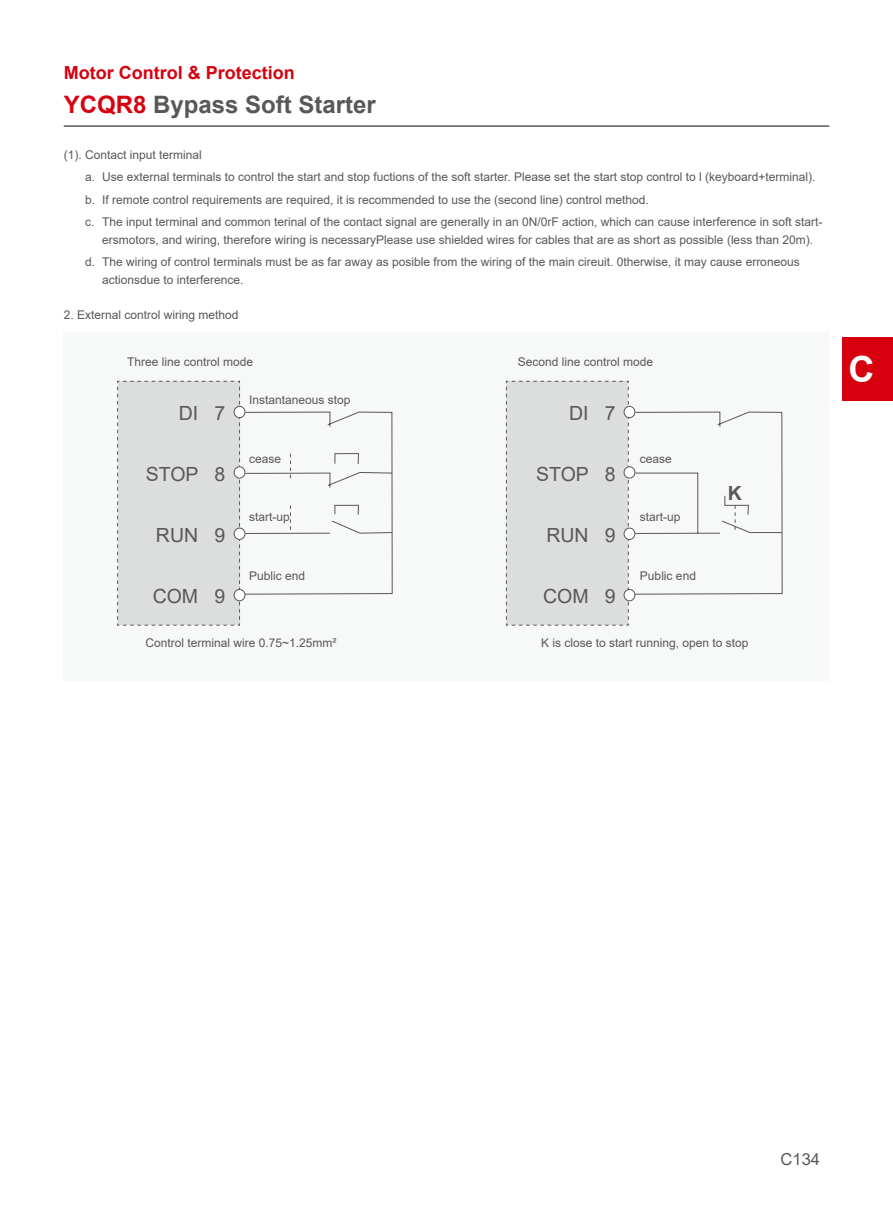
<style>
.page{position:relative;width:893px;height:1212px;background:#fff}
.page>*{position:absolute;margin:0;border:0;box-sizing:border-box;transform-origin:0 0}
.t1{font:700 36px "Arial";color:#fff}
.t2{font:700 24px "Arial";color:#595757}
.t3{font:19.5px "Arial";color:#595757}
.t4{font:700 19.5px "Arial";color:#595757}
.t5{font:700 18px "Arial";color:#d7000f}
.t6{font:16.5px "Arial";color:#595757}
.t7{font:12px/22.2px "Arial";color:#595757}
.s1{color:#d7000f}
</style>
<div class="page">
<div style="left:842px;top:338px;width:51px;height:63px;background:#d7000f"></div>
<div style="left:64px;top:332px;width:765px;height:349px;background:#f7f8f8"></div>
<hr style="left:64px;top:126px;width:765px;height:1px;background:#595757">
<svg style="left:117px;top:380px;width:276px;height:246px"></svg>
<svg style="left:505px;top:380px;width:278px;height:246px"></svg>
<h3 class="t5" style="left:64px;top:60px;width:232px">Motor Control &amp; Protection</h3>
<h2 class="t2" style="left:64px;top:88px;width:314px"><span class="s1">YCQR8</span> Bypass Soft Starter</h2>
<p class="t7" style="left:85px;top:144px;width:739px;text-indent:-21px">(1). Contact input terminal<br>a. Use external terminals to control the start and stop fuctions of the soft starter. Please set the start stop control to l (keyboard+terminal). b. If remote control requirements are required, it is recommended to use the (second line) control method.<br>c. The input terminal and common terinal of the contact signal are generally in an 0N/0rF action, which can cause interference in soft start-</p>
<p class="t7" style="left:85px;top:228px;width:729px;text-indent:17px">ersmotors, and wiring, therefore wiring is necessaryPlease use shielded wires for cables that are as short as possible (less than 20m). d. The wiring of control terminals must be as far away as posible from the wiring of the main cireuit. 0therwise, it may cause erroneous</p>
<p class="t7" style="left:102px;top:269px;width:143px">actionsdue to interference.</p>
<p class="t7" style="left:64px;top:304px;width:176px">2. External control wiring method</p>
<p class="t7" style="left:127px;top:350px;width:128px">Three line control mode</p>
<p class="t7" style="left:249px;top:388px;width:103px">Instantaneous stop</p>
<h3 class="t3" style="left:179px;top:399px;width:48px">DI 7</h3>
<p class="t7" style="left:518px;top:350px;width:137px">Second line control mode</p>
<h3 class="t3" style="left:569px;top:399px;width:48px">DI 7</h3>
<h3 class="t3" style="left:146px;top:461px;width:81px">STOP 8</h3>
<h3 class="t3" style="left:156px;top:522px;width:71px">RUN 9</h3>
<p class="t7" style="left:249px;top:448px;width:34px">cease</p>
<p class="t7" style="left:640px;top:448px;width:34px">cease</p>
<h3 class="t3" style="left:536px;top:461px;width:81px">STOP 8</h3>
<p class="t7" style="left:249px;top:505px;width:42px">start-up</p>
<p class="t7" style="left:640px;top:505px;width:42px">start-up</p>
<h3 class="t3" style="left:546px;top:522px;width:71px">RUN 9</h3>
<p class="t7" style="left:249px;top:565px;width:58px">Public end</p>
<p class="t7" style="left:640px;top:565px;width:58px">Public end</p>
<h3 class="t4" style="left:728px;top:479px;width:16px">K</h3>
<h3 class="t3" style="left:153px;top:583px;width:74px">COM 9</h3>
<p class="t7" style="left:145px;top:632px;width:193px">Control terminal wire 0.75~1.25mm²</p>
<h3 class="t3" style="left:543px;top:583px;width:74px">COM 9</h3>
<p class="t7" style="left:541px;top:632px;width:209px">K is close to start running, open to stop</p>
<h1 class="t1" style="left:848px;top:344px;width:27px">C</h1>
<h3 class="t6" style="left:781px;top:1148px;width:41px">C134</h3>
</div>
